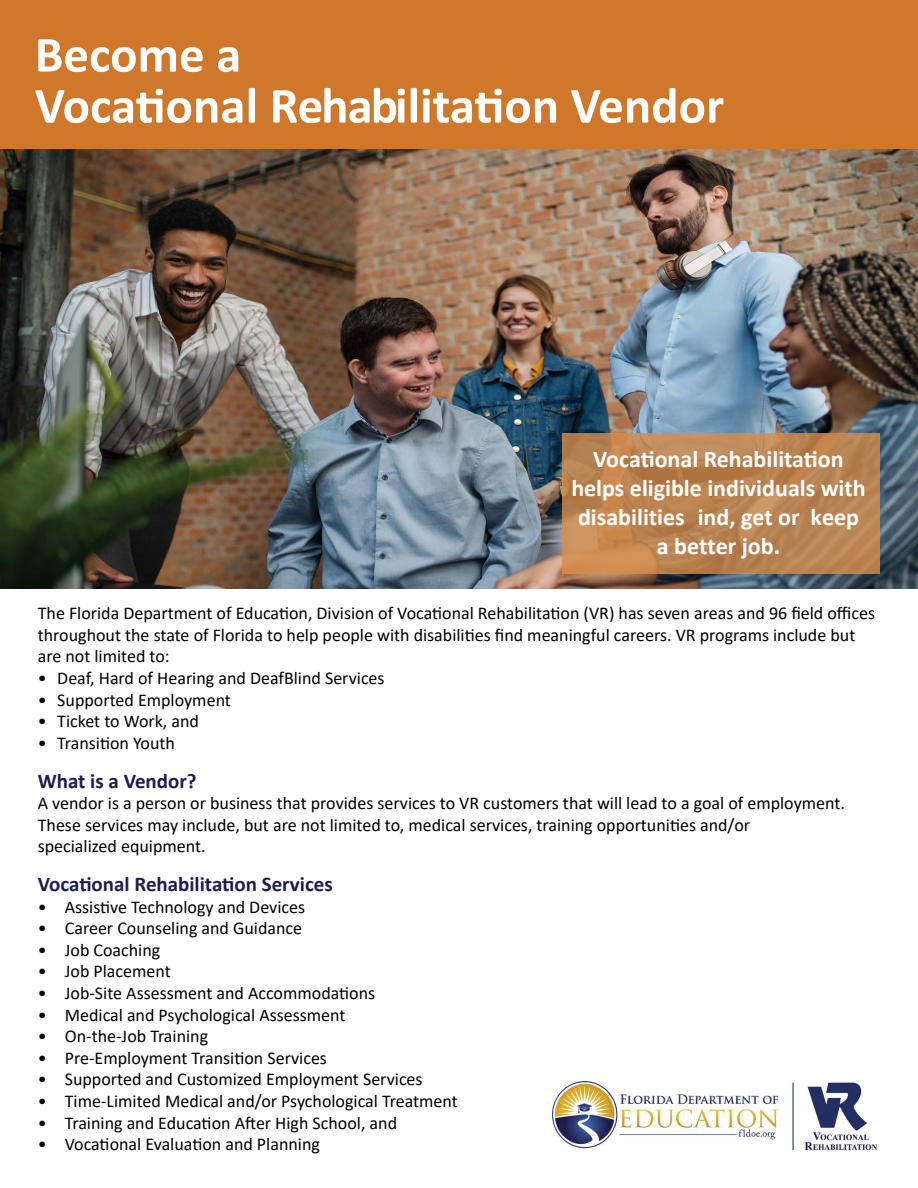
<style>
.page{position:relative;width:918px;height:1188px;background:#fff}
.page>*{position:absolute;margin:0;border:0;box-sizing:border-box;transform-origin:0 0}
.t1{font:700 51px/51px "Calibri";color:#fff}
.t2{font:700 24px/28.8px "Calibri";color:#fff;text-align:center}
.t3{font:700 21px "Calibri";color:#1f1c52}
.t4{font:18px/21.6px "Calibri";color:#000}
</style>
<div class="page">
<img style="left:0;top:148px;width:918px;height:441px">
<svg style="left:562px;top:433px;width:318px;height:141px;fill:#ba8453"></svg>
<div style="left:0;top:0;width:918px;height:148px;background:#cf782c"></div>
<img style="left:553px;top:1082px;width:324px;height:68px">
<h1 class="t1" style="left:35px;top:28px;width:691px">Become a<br>Vocational Rehabilitation Vendor</h1>
<h2 class="t2" style="left:571px;top:445px;width:296px">Vocational Rehabilitation helps eligible individuals with disabilities ind, get or keep a better job.</h2>
<p class="t4" style="left:38px;top:602px;width:839px">The Florida Department of Education, Division of Vocational Rehabilitation (VR) has seven areas and 96 field offices throughout the state of Florida to help people with disabilities find meaningful careers. VR programs include but are not limited to:</p>
<p class="t4" style="left:38px;top:667px;width:348px">• Deaf, Hard of Hearing and DeafBlind Services</p>
<p class="t4" style="left:38px;top:688px;width:195px">• Supported Employment</p>
<p class="t4" style="left:38px;top:710px;width:163px">• Ticket to Work, and</p>
<p class="t4" style="left:38px;top:732px;width:139px">• Transition Youth</p>
<h2 class="t3" style="left:38px;top:766px;width:160px">What is a Vendor?</h2>
<p class="t4" style="left:38px;top:792px;width:809px">A vendor is a person or business that provides services to VR customers that will lead to a goal of employment.<br>These services may include, but are not limited to, medical services, training opportunities and/or<br>specialized equipment.</p>
<h2 class="t3" style="left:38px;top:869px;width:296px">Vocational Rehabilitation Services</h2>
<p class="t4" style="left:38px;top:895px;width:269px">• Assistive Technology and Devices</p>
<p class="t4" style="left:38px;top:917px;width:266px">• Career Counseling and Guidance</p>
<p class="t4" style="left:38px;top:939px;width:124px">• Job Coaching</p>
<p class="t4" style="left:38px;top:960px;width:135px">• Job Placement</p>
<p class="t4" style="left:38px;top:982px;width:339px">• Job-Site Assessment and Accommodations</p>
<p class="t4" style="left:38px;top:1003px;width:309px">• Medical and Psychological Assessment</p>
<p class="t4" style="left:38px;top:1025px;width:172px">• On-the-Job Training</p>
<p class="t4" style="left:38px;top:1047px;width:291px">• Pre-Employment Transition Services</p>
<p class="t4" style="left:38px;top:1068px;width:386px">• Supported and Customized Employment Services</p>
<p class="t4" style="left:38px;top:1090px;width:422px">• Time-Limited Medical and/or Psychological Treatment</p>
<p class="t4" style="left:38px;top:1111px;width:361px">• Training and Education After High School, and</p>
<p class="t4" style="left:38px;top:1133px;width:284px">• Vocational Evaluation and Planning</p>
</div>
